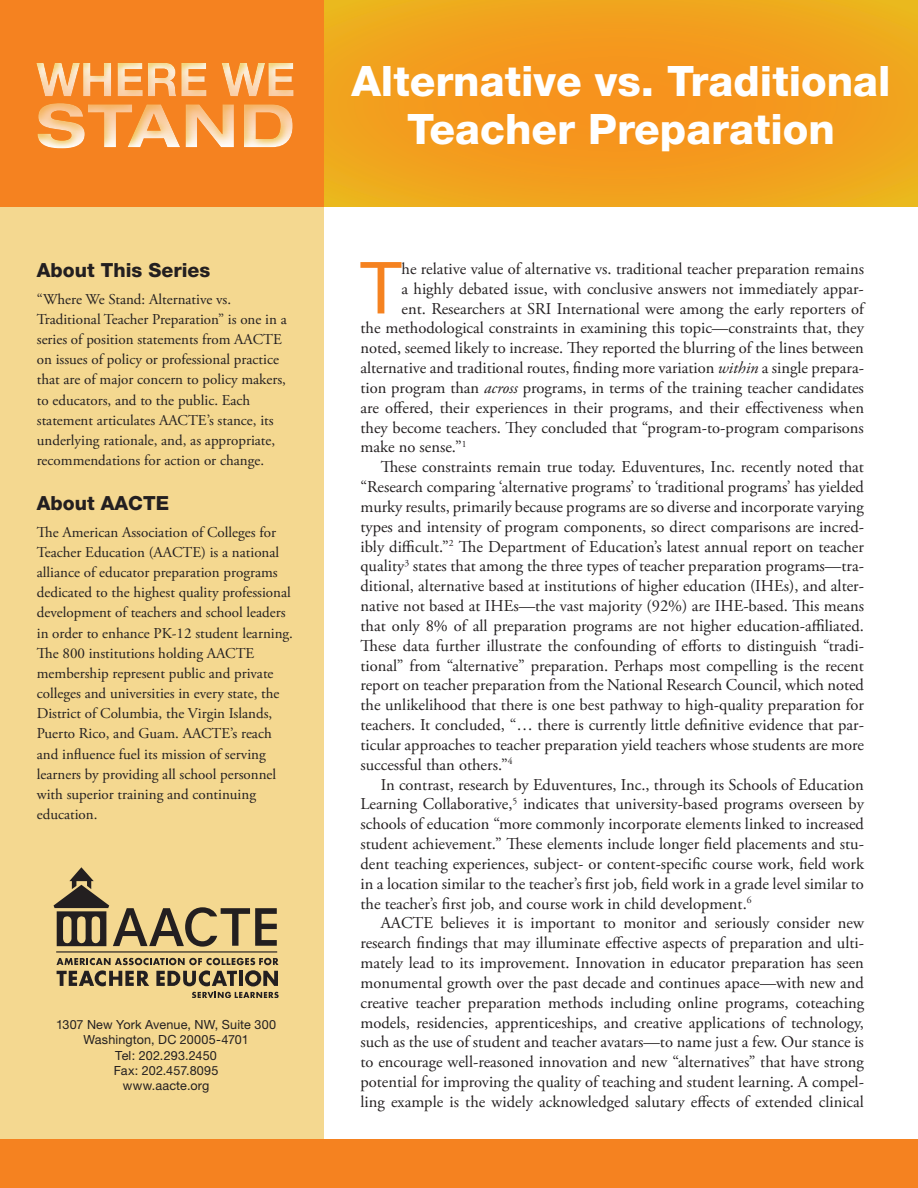
<style>
.page{position:relative;width:918px;height:1188px;background:#fff}
.page>*{position:absolute;margin:0;border:0;box-sizing:border-box;transform-origin:0 0}
.t1{font:72px "Helvetica Neue";color:#f58220}
.t2{font:800 42px/48px "Helvetica Neue";color:#fff;text-align:center}
.t3{font:800 19.5px "Helvetica Neue";color:#231f20}
.t4{font:16.5px "Adobe Garamond Pro";color:#231f20}
.t5{font:15px/20.1px "Adobe Garamond Pro";color:#231f20}
.t6{font:12.6px/15.5px "Helvetica Neue";letter-spacing:.01em;color:#231f20;text-align:center}
.s1{font-style:italic}
</style>
<div class="page">
<div style="left:0;top:204px;width:324px;height:948px;background:#f4d890"></div>
<svg style="left:324px;top:0;width:594px;height:207px;background:#f29f1d"></svg>
<div style="left:0;top:0;width:324px;height:207px;background:#f58220"></div>
<div style="left:0;top:1140px;width:918px;height:48px;background:#f58220"></div>
<svg style="left:192px;top:992px;width:87px;height:6px"></svg>
<svg style="left:56px;top:958px;width:223px;height:28px"></svg>
<hr style="left:56px;top:951px;width:221px;height:2px;background:#231f20">
<svg style="left:54px;top:867px;width:223px;height:80px"></svg>
<div style="left:27px;top:50px;width:275px;height:104px;background:#eaba1e;opacity:.75"></div>
<p class="t3" style="left:37px;top:258px;width:175px">About This Series</p>
<p class="t5" style="left:37px;top:289px;width:251px">“Where We Stand: Alternative vs.<br>Traditional Teacher Preparation” is one in a series of position statements from AACTE on issues of policy or professional practice that are of major concern to policy makers, to educators, and to the public. Each statement articulates AACTE’s stance, its underlying rationale, and, as appropriate, recommendations for action or change.</p>
<p class="t3" style="left:37px;top:491px;width:134px">About AACTE</p>
<p class="t5" style="left:37px;top:522px;width:258px">The American Association of Colleges for Teacher Education (AACTE) is a national alliance of educator preparation programs dedicated to the highest quality professional development of teachers and school leaders in order to enhance PK-12 student learning.<br>The 800 institutions holding AACTE membership represent public and private colleges and universities in every state, the District of Columbia, the Virgin Islands, Puerto Rico, and Guam. AACTE’s reach and influence fuel its mission of serving learners by providing all school personnel with superior training and continuing education.</p>
<p class="t6" style="left:56px;top:1016px;width:221px">1307 New York Avenue, NW, Suite 300<br>Washington, DC 20005-4701<br>Tel: 202.293.2450<br>Fax: 202.457.8095<br>www.aacte.org</p>
<h2 class="t2" style="left:351px;top:57px;width:541px">Alternative vs. Traditional<br>Teacher Preparation</h2>
<h1 class="t1" style="left:360px;top:245px;width:43px">T</h1>
<p class="t4" style="left:402px;top:259px;width:464px">he relative value of alternative vs. traditional teacher preparation remains</p>
<p class="t4" style="left:402px;top:279px;width:464px">a highly debated issue, with conclusive answers not immediately appar-</p>
<p class="t4" style="left:402px;top:298px;width:464px">ent. Researchers at SRI International were among the early reporters of</p>
<p class="t4" style="left:360px;top:318px;width:505px">the methodological constraints in examining this topic—constraints that, they</p>
<p class="t4" style="left:360px;top:338px;width:505px">noted, seemed likely to increase. They reported the blurring of the lines between</p>
<p class="t4" style="left:360px;top:358px;width:505px">alternative and traditional routes, finding more variation <span class="s1">within</span> a single prepara-</p>
<p class="t4" style="left:360px;top:378px;width:505px">tion program than <span class="s1">across</span> programs, in terms of the training teacher candidates</p>
<p class="t4" style="left:360px;top:398px;width:505px">are offered, their experiences in their programs, and their effectiveness when</p>
<p class="t4" style="left:360px;top:417px;width:505px">they become teachers. They concluded that “program-to-program comparisons</p>
<p class="t4" style="left:360px;top:437px;width:108px">make no sense.”<sup>1</sup></p>
<p class="t4" style="left:381px;top:457px;width:485px">These constraints remain true today. Eduventures, Inc. recently noted that</p>
<p class="t4" style="left:360px;top:477px;width:505px">“Research comparing ‘alternative programs’ to ‘traditional programs’ has yielded</p>
<p class="t4" style="left:360px;top:497px;width:505px">murky results, primarily because programs are so diverse and incorporate varying</p>
<p class="t4" style="left:360px;top:517px;width:505px">types and intensity of program components, so direct comparisons are incred-</p>
<p class="t4" style="left:360px;top:536px;width:505px">ibly difficult.”<sup>2</sup> The Department of Education’s latest annual report on teacher</p>
<p class="t4" style="left:360px;top:556px;width:505px">quality<sup>3</sup> states that among the three types of teacher preparation programs—tra-</p>
<p class="t4" style="left:360px;top:576px;width:505px">ditional, alternative based at institutions of higher education (IHEs), and alter-</p>
<p class="t4" style="left:360px;top:596px;width:505px">native not based at IHEs—the vast majority (92%) are IHE-based. This means</p>
<p class="t4" style="left:360px;top:616px;width:505px">that only 8% of all preparation programs are not higher education-affiliated.</p>
<p class="t4" style="left:360px;top:636px;width:505px">These data further illustrate the confounding of efforts to distinguish “tradi-</p>
<p class="t4" style="left:360px;top:655px;width:505px">tional” from “alternative” preparation. Perhaps most compelling is the recent</p>
<p class="t4" style="left:360px;top:675px;width:505px">report on teacher preparation from the National Research Council, which noted</p>
<p class="t4" style="left:360px;top:695px;width:505px">the unlikelihood that there is one best pathway to high-quality preparation for</p>
<p class="t4" style="left:360px;top:715px;width:505px">teachers. It concluded, “… there is currently little definitive evidence that par-</p>
<p class="t4" style="left:360px;top:735px;width:505px">ticular approaches to teacher preparation yield teachers whose students are more</p>
<p class="t4" style="left:360px;top:755px;width:154px">successful than others.”<sup>4</sup></p>
<p class="t4" style="left:381px;top:774px;width:485px">In contrast, research by Eduventures, Inc., through its Schools of Education</p>
<p class="t4" style="left:360px;top:794px;width:505px">Learning Collaborative,<sup>5</sup> indicates that university-based programs overseen by</p>
<p class="t4" style="left:360px;top:814px;width:505px">schools of education “more commonly incorporate elements linked to increased</p>
<p class="t4" style="left:360px;top:834px;width:505px">student achievement.” These elements include longer field placements and stu-</p>
<p class="t4" style="left:360px;top:854px;width:505px">dent teaching experiences, subject- or content-specific course work, field work</p>
<p class="t4" style="left:360px;top:874px;width:505px">in a location similar to the teacher’s first job, field work in a grade level similar to</p>
<p class="t4" style="left:360px;top:893px;width:393px">the teacher’s first job, and course work in child development.<sup>6</sup></p>
<p class="t4" style="left:381px;top:913px;width:485px">AACTE believes it is important to monitor and seriously consider new</p>
<p class="t4" style="left:360px;top:933px;width:505px">research findings that may illuminate effective aspects of preparation and ulti-</p>
<p class="t4" style="left:360px;top:953px;width:505px">mately lead to its improvement. Innovation in educator preparation has seen</p>
<p class="t4" style="left:360px;top:973px;width:505px">monumental growth over the past decade and continues apace—with new and</p>
<p class="t4" style="left:360px;top:993px;width:505px">creative teacher preparation methods including online programs, coteaching</p>
<p class="t4" style="left:360px;top:1013px;width:505px">models, residencies, apprenticeships, and creative applications of technology,</p>
<p class="t4" style="left:360px;top:1032px;width:505px">such as the use of student and teacher avatars—to name just a few. Our stance is</p>
<p class="t4" style="left:360px;top:1052px;width:505px">to encourage well-reasoned innovation and new “alternatives” that have strong</p>
<p class="t4" style="left:360px;top:1072px;width:505px">potential for improving the quality of teaching and student learning. A compel-</p>
<p class="t4" style="left:360px;top:1092px;width:505px">ling example is the widely acknowledged salutary effects of extended clinical</p>
</div>
